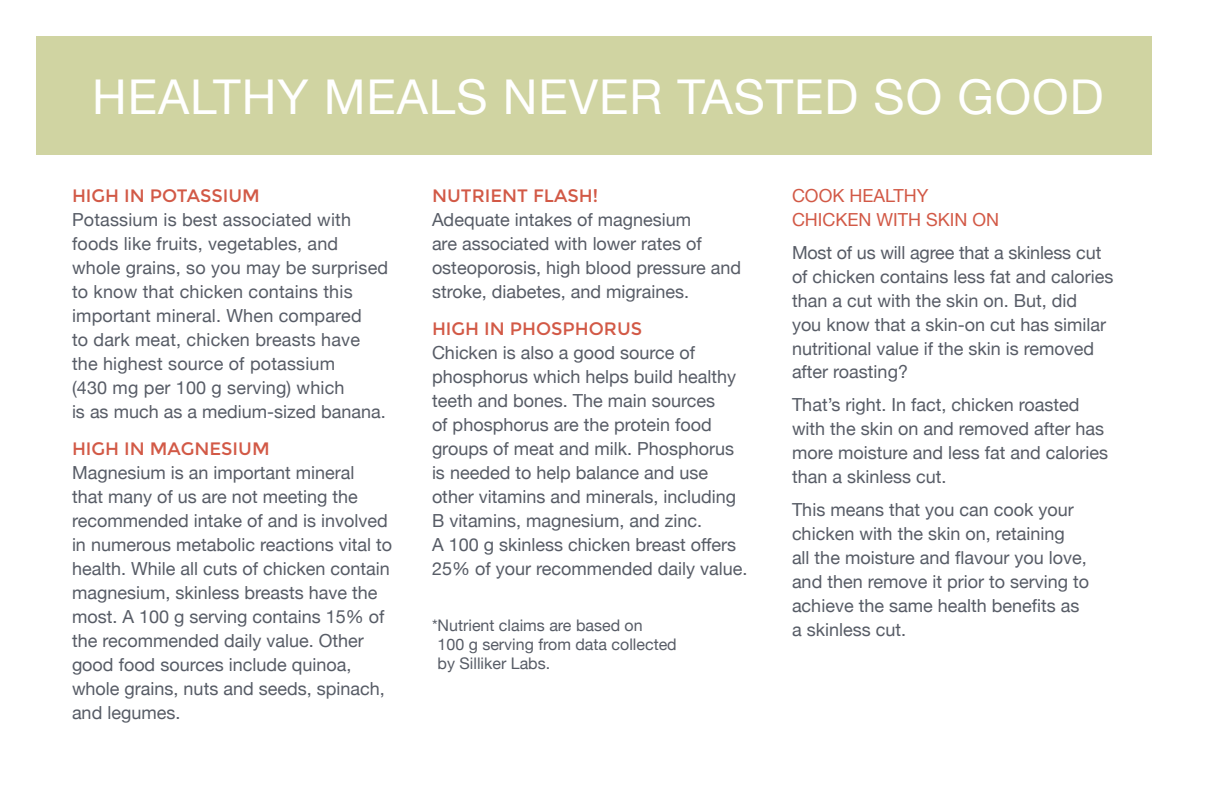
<style>
.page{position:relative;width:1224px;height:792px;background:#fff}
.page>*{position:absolute;margin:0;border:0;box-sizing:border-box;transform-origin:0 0}
.t1{font:48px "Helvetica Neue";letter-spacing:.02em;color:#fff}
.t2{font:18px/24px "Helvetica Neue";color:#575c66}
.t3{font:18px "Montserrat";color:#d25946}
.t4{font:18px/24px "Helvetica Neue";color:#d25946}
.t5{font:16px/19.2px "Helvetica Neue";color:#575c66}
</style>
<div class="page">
<div style="left:36px;top:36px;width:1116px;height:118px;background:#d0d4a2"></div>
<h1 class="t1" style="left:92px;top:62px;width:1013px">HEALTHY MEALS NEVER TASTED SO GOOD</h1>
<p class="t3" style="left:72px;top:185px;width:189px">HIGH IN POTASSIUM</p>
<p class="t2" style="left:72px;top:208px;width:318px">Potassium is best associated with foods like fruits, vegetables, and whole grains, so you may be surprised to know that chicken contains this important mineral. When compared<br>to dark meat, chicken breasts have the highest source of potassium<br>(430 mg per 100 g serving) which<br>is as much as a medium-sized banana.</p>
<p class="t3" style="left:72px;top:439px;width:199px">HIGH IN MAGNESIUM</p>
<p class="t2" style="left:72px;top:462px;width:322px">Magnesium is an important mineral<br>that many of us are not meeting the recommended intake of and is involved in numerous metabolic reactions vital to health. While all cuts of chicken contain magnesium, skinless breasts have the most. A 100 g serving contains 15% of the recommended daily value. Other good food sources include quinoa, whole grains, nuts and seeds, spinach, and legumes.</p>
<p class="t3" style="left:432px;top:185px;width:168px">NUTRIENT FLASH!</p>
<p class="t2" style="left:432px;top:208px;width:311px">Adequate intakes of magnesium<br>are associated with lower rates of osteoporosis, high blood pressure and stroke, diabetes, and migraines.</p>
<p class="t3" style="left:432px;top:319px;width:212px">HIGH IN PHOSPHORUS</p>
<p class="t2" style="left:432px;top:342px;width:317px">Chicken is also a good source of phosphorus which helps build healthy teeth and bones. The main sources<br>of phosphorus are the protein food groups of meat and milk. Phosphorus is needed to help balance and use other vitamins and minerals, including B vitamins, magnesium, and zinc.<br>A 100 g skinless chicken breast offers 25% of your recommended daily value.</p>
<p class="t5" style="left:438px;top:616px;width:241px;text-indent:-6px">*Nutrient claims are based on<br>100 g serving from data collected by Silliker Labs.</p>
<p class="t4" style="left:792px;top:184px;width:209px">COOK HEALTHY<br>CHICKEN WITH SKIN ON</p>
<p class="t2" style="left:792px;top:241px;width:323px">Most of us will agree that a skinless cut of chicken contains less fat and calories than a cut with the skin on. But, did<br>you know that a skin-on cut has similar nutritional value if the skin is removed after roasting?</p>
<p class="t2" style="left:792px;top:394px;width:318px">That’s right. In fact, chicken roasted with the skin on and removed after has more moisture and less fat and calories than a skinless cut.</p>
<p class="t2" style="left:792px;top:499px;width:299px">This means that you can cook your chicken with the skin on, retaining<br>all the moisture and flavour you love, and then remove it prior to serving to achieve the same health benefits as a skinless cut.</p>
</div>
